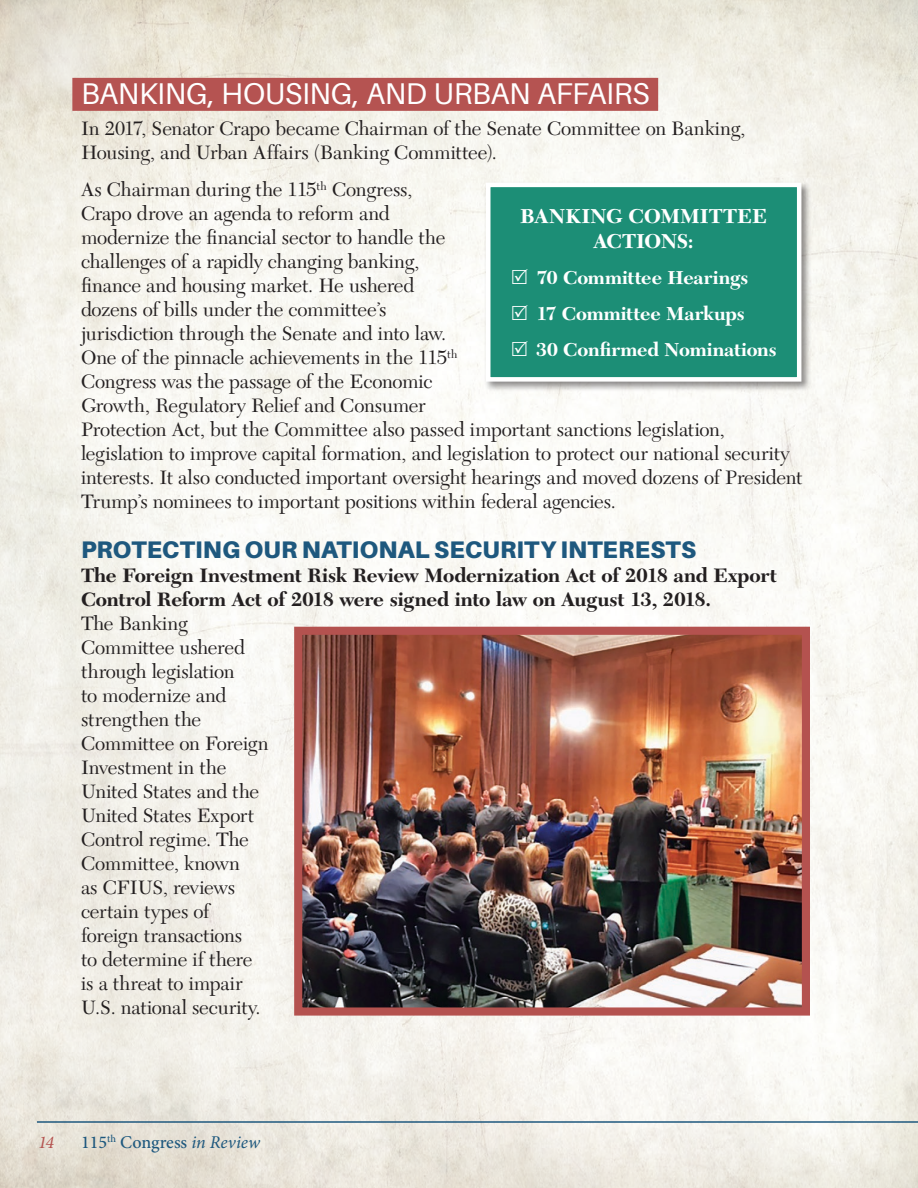
<style>
.page{position:relative;width:918px;height:1188px;background:#fff}
.page>*{position:absolute;margin:0;border:0;box-sizing:border-box;transform-origin:0 0}
.SubSectionTitle{font:30px "Aileron";letter-spacing:-.015em;color:#fff}
.SubSectionSubtitle{font:900 24px "Aileron";letter-spacing:.005em;color:#1e587e}
.CallOut-Body{font:700 21px/25.2px "New Caledonia LT Std";letter-spacing:-.005em;color:#fff;text-align:center}
.Body{font:20.25px/24px "New Caledonia LT Std";letter-spacing:-.01em;color:#231f20}
.t1{font:700 19.5px "New Caledonia LT Std";letter-spacing:-.005em;color:#fff}
.t2{font:500 18px "Minion Pro";color:#1e587e}
.t3{font:italic 18px "Minion Pro";color:#b4524f}
.s1{font-weight:700}
.s2{font-weight:400;font-style:italic}
</style>
<div class="page">
<img style="left:0;top:0;width:918px;height:1188px">
<hr style="left:37px;top:1121px;width:881px;height:2px;background:#1e587e">
<div style="left:72px;top:78px;width:586px;height:33px;background:#b55351"></div>
<div style="left:484px;top:180px;width:327px;height:211px;background:#231f20;opacity:.5"></div>
<div style="left:488px;top:185px;width:311px;height:194px;background:#1c8e76"></div>
<div style="left:486px;top:183px;width:315px;height:199px;border:4px solid #fff"></div>
<img style="left:303px;top:636px;width:498px;height:371px">
<div style="left:294px;top:627px;width:516px;height:389px;border:8px solid #b4524f"></div>
<p class="SubSectionTitle" style="left:81px;top:77px;width:570px">BANKING, HOUSING, AND URBAN AFFAIRS</p>
<p class="Body" style="left:81px;top:117px;width:666px">In 2017, Senator Crapo became Chairman of the Senate Committee on Banking,<br>Housing, and Urban Affairs (Banking Committee).</p>
<p class="Body" style="left:81px;top:178px;width:723px">As Chairman during the 115<sup>th</sup> Congress,<br>Crapo drove an agenda to reform and<br>modernize the financial sector to handle the<br>challenges of a rapidly changing banking,<br>finance and housing market. He ushered<br>dozens of bills under the committee’s<br>jurisdiction through the Senate and into law.<br>One of the pinnacle achievements in the 115<sup>th<br></sup>Congress was the passage of the Economic<br>Growth, Regulatory Relief and Consumer<br>Protection Act, but the Committee also passed important sanctions legislation, legislation to improve capital formation, and legislation to protect our national security interests. It also conducted important oversight hearings and moved dozens of President Trump’s nominees to important positions within federal agencies.</p>
<p class="SubSectionSubtitle" style="left:81px;top:535px;width:617px">PROTECTING OUR NATIONAL SECURITY INTERESTS</p>
<p class="Body" style="left:81px;top:564px;width:698px"><span class="s1">The Foreign Investment Risk Review Modernization Act of 2018 and Export<br>Control Reform Act of 2018 were signed into law on August 13, 2018.<br></span>The Banking<br>Committee ushered<br>through legislation<br>to modernize and<br>strengthen the<br>Committee on Foreign<br>Investment in the<br>United States and the<br>United States Export<br>Control regime. The<br>Committee, known<br>as CFIUS, reviews<br>certain types of<br>foreign transactions<br>to determine if there<br>is a threat to impair<br>U. S. national security.</p>
<p class="CallOut-Body" style="left:520px;top:204px;width:249px">BANKING COMMITTEE<br>ACTIONS:</p>
<p class="t1" style="left:536px;top:266px;width:213px">70 Committee Hearings</p>
<p class="t1" style="left:536px;top:302px;width:210px">17 Committee Markups</p>
<p class="t1" style="left:536px;top:338px;width:242px">30 Confirmed Nominations</p>
<p class="t3" style="left:38px;top:1130px;width:17px">14</p>
<p class="t2" style="left:81px;top:1130px;width:181px">115<sup>th</sup> Congress <span class="s2">in Review</span></p>
</div>
